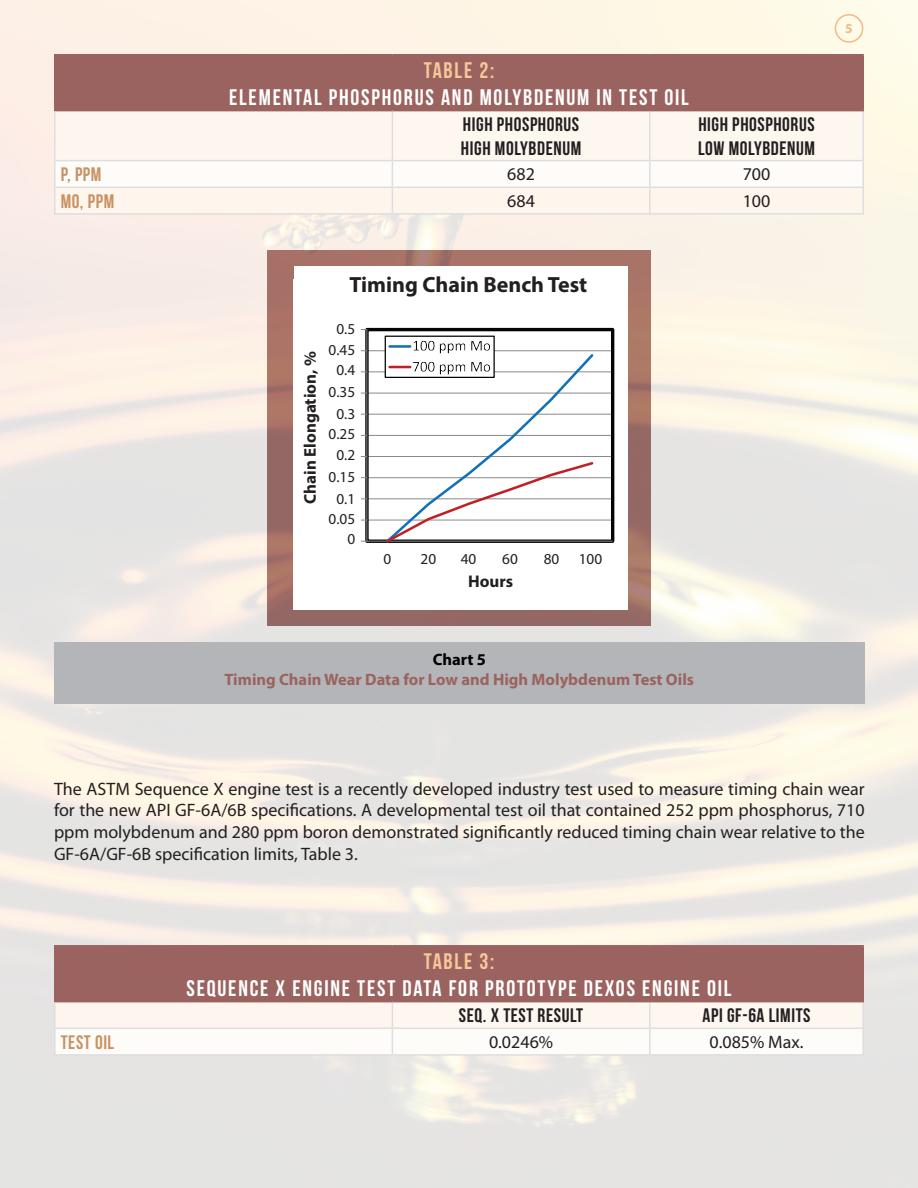
<style>
.page{position:relative;width:918px;height:1188px;background:#fff}
.page>*{position:absolute;margin:0;border:0;box-sizing:border-box;transform-origin:0 0}
.t1{font:700 22.5px "Bebas Neue";letter-spacing:.08em;color:#fff}
.t2{font:700 22.5px "Bebas Neue";letter-spacing:.08em;color:#fac799}
.t3{font:700 22.05px "Myriad Pro";color:#231f20}
.t4{font:700 19.5px/23.4px "Bebas Neue";letter-spacing:.03em;color:#231f20}
.t5{font:700 19.5px "Bebas Neue";letter-spacing:.03em;color:#c79365}
.t6{font:18px/21.6px "Myriad Pro";color:#231f20;text-align:justify}
.t7{font:700 16.95px "Myriad Pro";color:#231f20}
.t8{font:700 16.5px "Myriad Pro";color:#9a6360}
.t9{font:700 16.5px "Myriad Pro";color:#000}
.t10{font:15.3px/20.2px "Myriad Pro";color:#231f20;text-align:center}
.t11{font:700 13.5px "Myriad Pro";color:#f8b87e}
</style>
<div class="page">
<img style="left:0;top:0;width:918px;height:1188px">
<div style="left:835px;top:14px;width:28px;height:29px;border:2px solid #f8b87e;border-radius:50%"></div>
<div style="left:55px;top:55px;width:808px;height:56px;background:#9a6360"></div>
<hr style="left:862px;top:111px;width:2px;height:49px;background:#dddee0">
<hr style="left:54px;top:160px;width:338px;height:1px;background:#dddee0">
<hr style="left:54px;top:161px;width:2px;height:26px;background:#dddee0">
<hr style="left:650px;top:160px;width:214px;height:1px;background:#dddee0">
<hr style="left:862px;top:161px;width:2px;height:26px;background:#dddee0">
<hr style="left:54px;top:187px;width:338px;height:1px;background:#dddee0">
<hr style="left:54px;top:188px;width:2px;height:25px;background:#dddee0">
<svg style="left:55px;top:111px;width:808px;height:102px"></svg>
<hr style="left:650px;top:187px;width:214px;height:1px;background:#dddee0">
<hr style="left:649px;top:188px;width:2px;height:25px;background:#dddee0">
<hr style="left:862px;top:188px;width:2px;height:25px;background:#dddee0">
<hr style="left:54px;top:213px;width:338px;height:2px;background:#dddee0">
<hr style="left:392px;top:213px;width:258px;height:2px;background:#dddee0">
<hr style="left:650px;top:213px;width:214px;height:2px;background:#dddee0">
<hr style="left:54px;top:54px;width:338px;height:2px;background:#9a6360">
<hr style="left:54px;top:56px;width:2px;height:54px;background:#9a6360">
<hr style="left:392px;top:54px;width:258px;height:2px;background:#9a6360">
<hr style="left:650px;top:54px;width:214px;height:2px;background:#9a6360">
<hr style="left:54px;top:110px;width:338px;height:1px;background:#9a6360">
<hr style="left:650px;top:110px;width:214px;height:1px;background:#9a6360">
<hr style="left:54px;top:111px;width:2px;height:49px;background:#dddee0">
<hr style="left:862px;top:56px;width:2px;height:54px;background:#9a6360">
<div style="left:54px;top:642px;width:811px;height:61px;background:#b4b5b8"></div>
<div style="left:55px;top:946px;width:808px;height:56px;background:#9a6360"></div>
<hr style="left:862px;top:1002px;width:2px;height:26px;background:#dddee0">
<hr style="left:54px;top:1028px;width:338px;height:1px;background:#dddee0">
<hr style="left:54px;top:1029px;width:2px;height:25px;background:#dddee0">
<svg style="left:55px;top:1002px;width:808px;height:52px"></svg>
<hr style="left:650px;top:1028px;width:214px;height:1px;background:#dddee0">
<hr style="left:649px;top:1029px;width:2px;height:25px;background:#dddee0">
<hr style="left:862px;top:1029px;width:2px;height:25px;background:#dddee0">
<hr style="left:54px;top:1054px;width:338px;height:2px;background:#dddee0">
<hr style="left:392px;top:1054px;width:258px;height:2px;background:#dddee0">
<hr style="left:650px;top:1054px;width:214px;height:2px;background:#dddee0">
<hr style="left:54px;top:945px;width:338px;height:2px;background:#9a6360">
<hr style="left:54px;top:947px;width:2px;height:54px;background:#9a6360">
<hr style="left:392px;top:945px;width:258px;height:2px;background:#9a6360">
<hr style="left:650px;top:945px;width:214px;height:2px;background:#9a6360">
<hr style="left:54px;top:1001px;width:338px;height:1px;background:#9a6360">
<hr style="left:650px;top:1001px;width:214px;height:1px;background:#9a6360">
<hr style="left:54px;top:1002px;width:2px;height:26px;background:#dddee0">
<hr style="left:862px;top:947px;width:2px;height:54px;background:#9a6360">
<div style="left:294px;top:266px;width:333px;height:344px;background:#fff"></div>
<hr style="left:367px;top:350px;width:246px;height:1px;background:#8a898a">
<hr style="left:367px;top:371px;width:246px;height:1px;background:#8a898a">
<hr style="left:367px;top:393px;width:246px;height:1px;background:#8a898a">
<hr style="left:367px;top:414px;width:246px;height:1px;background:#8a898a">
<hr style="left:367px;top:435px;width:246px;height:1px;background:#8a898a">
<hr style="left:367px;top:456px;width:246px;height:1px;background:#8a898a">
<hr style="left:367px;top:477px;width:246px;height:1px;background:#8a898a">
<hr style="left:367px;top:498px;width:246px;height:1px;background:#8a898a">
<hr style="left:367px;top:520px;width:246px;height:1px;background:#8a898a">
<div style="left:365px;top:328px;width:249px;height:215px;border:3px solid #040503"></div>
<hr style="left:366px;top:330px;width:1px;height:211px;background:#8a898a">
<hr style="left:367px;top:541px;width:246px;height:1px;background:#8a898a">
<svg style="left:384px;top:352px;width:212px;height:191px"></svg>
<div style="left:385px;top:336px;width:109px;height:41px;background:#fff"></div>
<div style="left:385px;top:336px;width:110px;height:42px;border:1px solid #040503"></div>
<hr style="left:390px;top:345px;width:20px;height:3px;background:#1070b9">
<img style="left:403px;top:335px;width:97px;height:17px">
<hr style="left:390px;top:366px;width:20px;height:2px;background:#c02025">
<img style="left:403px;top:352px;width:97px;height:32px">
<p class="t2" style="left:424px;top:58px;width:72px">TABLE 2:</p>
<p class="t1" style="left:229px;top:85px;width:461px">ELEMENTAL PHOSPHORUS AND MOLYBDENUM IN TEST OIL</p>
<p class="t4" style="left:461px;top:113px;width:122px">HIGH PHOSPHORUS<br>HIGH MOLYBDENUM</p>
<p class="t4" style="left:698px;top:113px;width:119px">HIGH PHOSPHORUS<br>LOW MOLYBDENUM</p>
<p class="t5" style="left:61px;top:164px;width:42px">P, PPM</p>
<p class="t6" style="left:507px;top:163px;width:29px">682</p>
<p class="t6" style="left:743px;top:163px;width:29px">700</p>
<p class="t5" style="left:61px;top:190px;width:55px">MO, PPM</p>
<p class="t6" style="left:507px;top:190px;width:29px">684</p>
<p class="t6" style="left:743px;top:190px;width:29px">100</p>
<p class="t7" style="left:299px;top:504px;width:154px;rotate:-90deg">Chain Elongation, %</p>
<p class="t3" style="left:350px;top:270px;width:239px">Timing Chain Bench Test</p>
<p class="t10" style="left:329px;top:319px;width:28px">0.5<br>0.45<br>0.4</p>
<p class="t10" style="left:329px;top:381px;width:28px;line-height:22px">0.35<br>0.3</p>
<p class="t10" style="left:329px;top:424px;width:28px">0.25<br>0.2</p>
<p class="t10" style="left:329px;top:465px;width:28px;line-height:22px">0.15<br>0.1</p>
<p class="t10" style="left:329px;top:508px;width:28px;text-align:right">0.05<br>0</p>
<p class="t10" style="left:384px;top:549px;width:9px">0</p>
<p class="t10" style="left:421px;top:549px;width:17px">20</p>
<p class="t10" style="left:461px;top:549px;width:17px">40</p>
<p class="t10" style="left:502px;top:549px;width:17px">60</p>
<p class="t10" style="left:544px;top:549px;width:17px">80</p>
<p class="t10" style="left:579px;top:549px;width:25px">100</p>
<p class="t7" style="left:468px;top:571px;width:47px">Hours</p>
<p class="t9" style="left:433px;top:649px;width:55px">Chart 5</p>
<p class="t8" style="left:225px;top:669px;width:471px">Timing Chain Wear Data for Low and High Molybdenum Test Oils</p>
<p class="t11" style="left:845px;top:20px;width:9px">5</p>
<p class="t6" style="left:54px;top:778px;width:812px">The ASTM Sequence X engine test is a recently developed industry test used to measure timing chain wear for the new API GF-6A/6B specifications. A developmental test oil that contained 252 ppm phosphorus, 710 ppm molybdenum and 280 ppm boron demonstrated significantly reduced timing chain wear relative to the GF-6A/GF-6B specification limits, Table 3.</p>
<p class="t2" style="left:424px;top:949px;width:72px">TABLE 3:</p>
<p class="t1" style="left:187px;top:976px;width:546px">SEQUENCE X ENGINE TEST DATA FOR PROTOTYPE DEXOS ENGINE OIL</p>
<p class="t4" style="left:459px;top:1004px;width:126px">SEQ. X TEST RESULT</p>
<p class="t4" style="left:703px;top:1004px;width:109px">API GF-6A LIMITS</p>
<p class="t5" style="left:61px;top:1031px;width:55px">TEST OIL</p>
<p class="t6" style="left:489px;top:1031px;width:66px">0.0246%</p>
<p class="t6" style="left:710px;top:1031px;width:96px">0.085% Max.</p>
</div>
